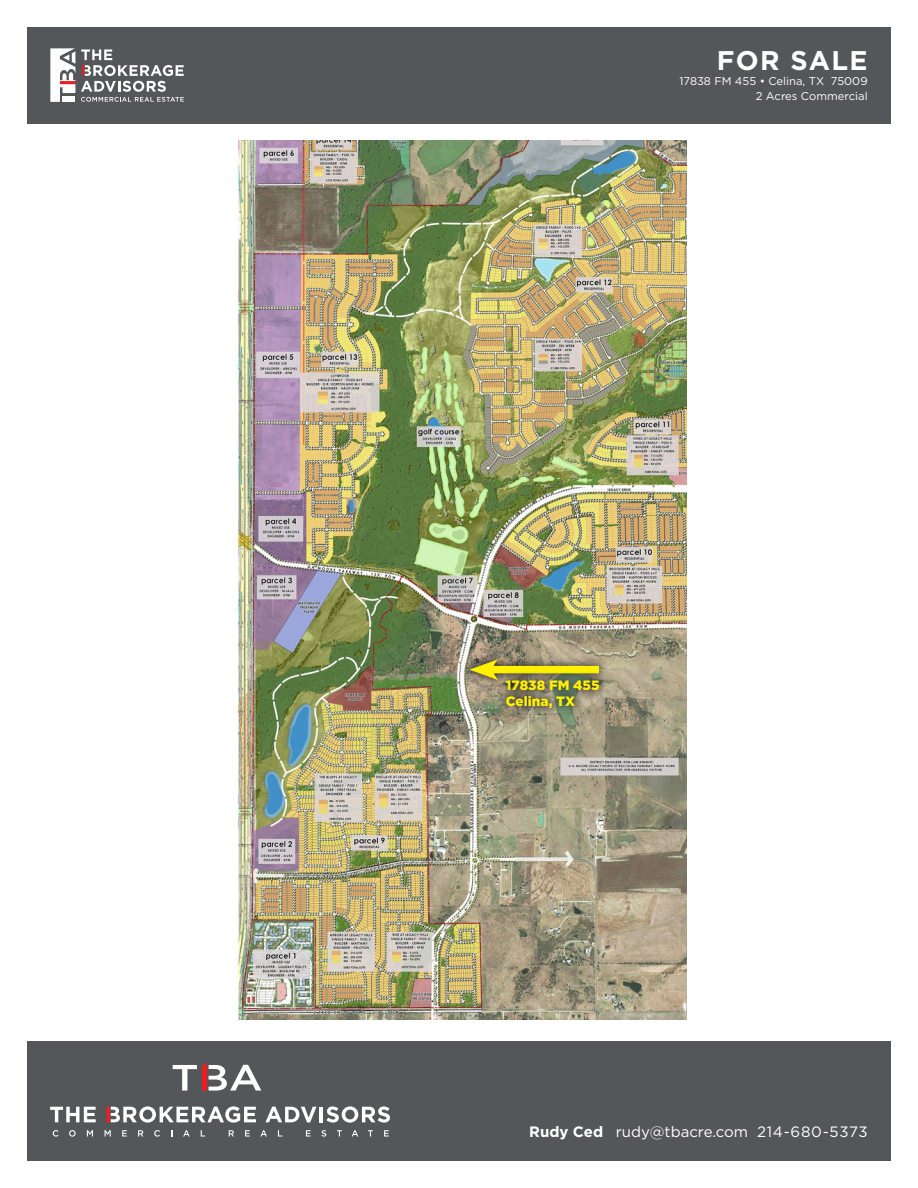
<style>
.page{position:relative;width:918px;height:1188px;background:#fff}
.page>*{position:absolute;margin:0;border:0;box-sizing:border-box;transform-origin:0 0}
.t1{font:700 27px "Gotham";letter-spacing:.05em;color:#fff}
.t2{font:15px "Gotham";color:#fff}
.t3{font:900 13.5px "Gotham";color:#fff101}
.t4{font:11.25px "Gotham";color:#fff}
.s1{font-weight:700}
</style>
<div class="page">
<div style="left:27px;top:27px;width:864px;height:96px;background:#54575a"></div>
<img style="left:238px;top:141px;width:448px;height:879px">
<div style="left:27px;top:1041px;width:864px;height:120px;background:#54575a"></div>
<svg style="left:50px;top:48px;width:25px;height:54px"></svg>
<div style="left:63px;top:96px;width:12px;height:6px;background:#fff"></div>
<svg style="left:81px;top:49px;width:103px;height:53px"></svg>
<svg style="left:173px;top:1065px;width:88px;height:26px"></svg>
<svg style="left:50px;top:1107px;width:46px;height:15px"></svg>
<svg style="left:266px;top:1107px;width:50px;height:15px"></svg>
<hr style="left:320px;top:1107px;width:3px;height:15px;background:#fff">
<svg style="left:326px;top:1106px;width:64px;height:17px"></svg>
<svg style="left:53px;top:1130px;width:5px;height:7px"></svg>
<svg style="left:69px;top:1130px;width:7px;height:7px"></svg>
<svg style="left:87px;top:1130px;width:6px;height:7px"></svg>
<svg style="left:105px;top:1130px;width:6px;height:7px"></svg>
<svg style="left:122px;top:1130px;width:5px;height:7px"></svg>
<svg style="left:138px;top:1130px;width:5px;height:7px"></svg>
<svg style="left:154px;top:1130px;width:6px;height:7px"></svg>
<svg style="left:183px;top:1130px;width:7px;height:7px"></svg>
<svg style="left:201px;top:1130px;width:4px;height:7px"></svg>
<svg style="left:229px;top:1130px;width:5px;height:7px"></svg>
<svg style="left:245px;top:1130px;width:5px;height:7px"></svg>
<svg style="left:260px;top:1130px;width:7px;height:7px"></svg>
<svg style="left:278px;top:1130px;width:4px;height:7px"></svg>
<svg style="left:306px;top:1130px;width:5px;height:7px"></svg>
<svg style="left:321px;top:1130px;width:5px;height:7px"></svg>
<svg style="left:337px;top:1130px;width:5px;height:7px"></svg>
<svg style="left:352px;top:1130px;width:6px;height:7px"></svg>
<svg style="left:368px;top:1130px;width:5px;height:7px"></svg>
<svg style="left:384px;top:1130px;width:5px;height:7px"></svg>
<svg style="left:107px;top:1106px;width:149px;height:17px"></svg>
<svg style="left:460px;top:650px;width:149px;height:39px;background:#a29882"></svg>
<div style="left:486px;top:666px;width:113px;height:7px;background:#fff101"></div>
<svg style="left:469px;top:659px;width:30px;height:21px"></svg>
<svg style="left:496px;top:671px;width:113px;height:47px;background:#807e61"></svg>
<p class="t1" style="left:717px;top:45px;width:152px">FOR SALE</p>
<p class="t4" style="left:679px;top:74px;width:190px">17838 FM 455 • Celina, TX 75009</p>
<p class="t4" style="left:756px;top:89px;width:113px">2 Acres Commercial</p>
<p class="t3" style="left:506px;top:678px;width:95px">17838 FM 455</p>
<p class="t3" style="left:506px;top:693px;width:71px">Celina, TX</p>
<p class="t2" style="left:529px;top:1123px;width:340px"><span class="s1">Rudy Ced</span> rudy@tbacre.com 214-680-5373</p>
</div>
